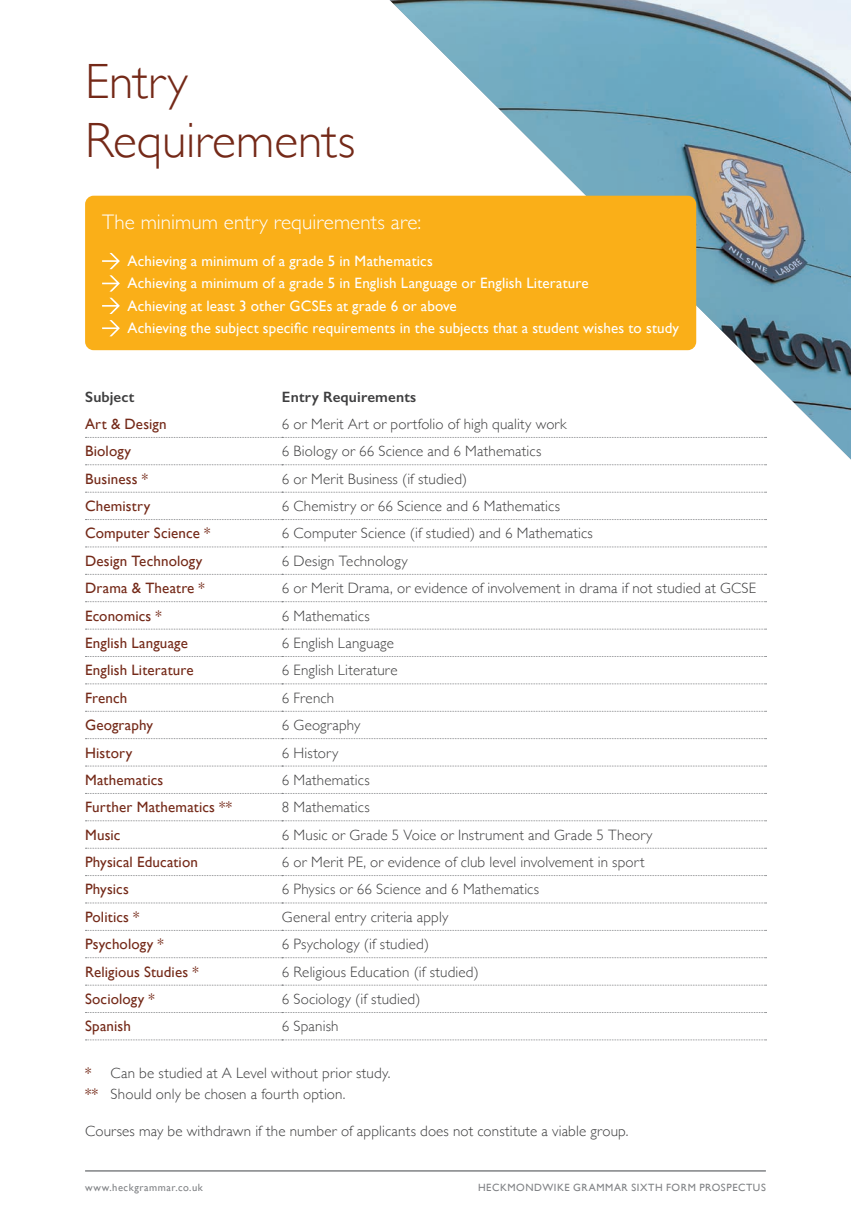
<style>
.page{position:relative;width:851px;height:1221px;background:#fff}
.page>*{position:absolute;margin:0;border:0;box-sizing:border-box;transform-origin:0 0}
.Heading{font:300 49.5px/59.4px "Gill Sans";color:#742918}
.Sub_Heading{font:300 21px "Gill Sans";letter-spacing:.005em;color:#fff}
.t1{font:300 15px/20.2px "Gill Sans";letter-spacing:.01em;color:#3e3e3f}
.t2{font:15px "Gill Sans";letter-spacing:.01em;color:#742918}
.White_Box{font:15px "Gill Sans";letter-spacing:.01em;color:#fff}
.t3{font:600 15px "Gill Sans";letter-spacing:.01em;color:#3e3e3f}
.t4{font:10.5px "Gill Sans";letter-spacing:.055em;color:#808285}
.s1{font-weight:400;color:#742918}
</style>
<div class="page">
<img style="left:389px;top:0;width:461px;height:459px">
<div style="left:85px;top:196px;width:611px;height:154px;background:#faaf18;border-radius:9px"></div>
<svg style="left:102px;top:253px;width:18px;height:16px"></svg>
<svg style="left:102px;top:275px;width:18px;height:16px"></svg>
<svg style="left:102px;top:298px;width:18px;height:16px"></svg>
<svg style="left:102px;top:320px;width:18px;height:16px"></svg>
<hr style="left:85px;top:1170px;width:680px;height:1px;background:#808285">
<svg style="left:85px;top:437px;width:681px;height:1px"></svg>
<svg style="left:85px;top:464px;width:681px;height:1px"></svg>
<svg style="left:85px;top:492px;width:681px;height:1px"></svg>
<svg style="left:85px;top:519px;width:681px;height:1px"></svg>
<svg style="left:85px;top:546px;width:681px;height:1px"></svg>
<svg style="left:85px;top:574px;width:681px;height:1px"></svg>
<svg style="left:85px;top:601px;width:681px;height:1px"></svg>
<svg style="left:85px;top:628px;width:681px;height:1px"></svg>
<svg style="left:85px;top:656px;width:681px;height:1px"></svg>
<svg style="left:85px;top:683px;width:681px;height:1px"></svg>
<svg style="left:85px;top:711px;width:681px;height:1px"></svg>
<svg style="left:85px;top:738px;width:681px;height:1px"></svg>
<svg style="left:85px;top:765px;width:681px;height:1px"></svg>
<svg style="left:85px;top:793px;width:681px;height:1px"></svg>
<svg style="left:85px;top:820px;width:681px;height:1px"></svg>
<svg style="left:85px;top:847px;width:681px;height:1px"></svg>
<svg style="left:85px;top:875px;width:681px;height:1px"></svg>
<svg style="left:85px;top:902px;width:681px;height:1px"></svg>
<svg style="left:85px;top:957px;width:681px;height:1px"></svg>
<svg style="left:85px;top:984px;width:681px;height:1px"></svg>
<svg style="left:85px;top:1012px;width:681px;height:1px"></svg>
<svg style="left:85px;top:1039px;width:681px;height:1px"></svg>
<p class="Heading" style="left:85px;top:50px;width:272px">Entry<br>Requirements</p>
<p class="Sub_Heading" style="left:102px;top:205px;width:320px">The minimum entry requirements are:</p>
<p class="White_Box" style="left:128px;top:252px;width:306px">Achieving a minimum of a grade 5 in Mathematics</p>
<p class="White_Box" style="left:128px;top:274px;width:462px">Achieving a minimum of a grade 5 in English Language or English Literature</p>
<p class="White_Box" style="left:128px;top:297px;width:330px">Achieving at least 3 other GCSEs at grade 6 or above</p>
<p class="White_Box" style="left:128px;top:319px;width:553px">Achieving the subject specific requirements in the subjects that a student wishes to study</p>
<p class="t3" style="left:85px;top:387px;width:51px">Subject</p>
<p class="t3" style="left:282px;top:387px;width:136px">Entry Requirements</p>
<p class="t2" style="left:85px;top:415px;width:83px">Art &amp; Design</p>
<p class="t1" style="left:282px;top:413px;width:286px">6 or Merit Art or portfolio of high quality work</p>
<p class="t2" style="left:85px;top:442px;width:47px">Biology</p>
<p class="t1" style="left:282px;top:440px;width:261px">6 Biology or 66 Science and 6 Mathematics</p>
<p class="t2" style="left:85px;top:470px;width:64px">Business *</p>
<p class="t1" style="left:282px;top:468px;width:187px">6 or Merit Business (if studied)</p>
<p class="t2" style="left:85px;top:497px;width:67px">Chemistry</p>
<p class="t1" style="left:282px;top:495px;width:279px">6 Chemistry or 66 Science and 6 Mathematics</p>
<p class="t2" style="left:85px;top:524px;width:127px">Computer Science *</p>
<p class="t1" style="left:282px;top:522px;width:312px">6 Computer Science (if studied) and 6 Mathematics</p>
<p class="t2" style="left:85px;top:552px;width:119px">Design Technology</p>
<p class="t1" style="left:282px;top:550px;width:127px">6 Design Technology</p>
<p class="t2" style="left:85px;top:579px;width:121px">Drama &amp; Theatre *</p>
<p class="t1" style="left:282px;top:577px;width:475px">6 or Merit Drama, or evidence of involvement in drama if not studied at GCSE</p>
<p class="t2" style="left:85px;top:606px;width:78px">Economics *</p>
<p class="t1" style="left:282px;top:605px;width:89px">6 Mathematics</p>
<p class="t2" style="left:85px;top:634px;width:104px">English Language</p>
<p class="t1" style="left:282px;top:632px;width:113px">6 English Language</p>
<p class="t2" style="left:85px;top:661px;width:110px">English Literature</p>
<p class="t1" style="left:282px;top:659px;width:117px">6 English Literature</p>
<p class="t2" style="left:85px;top:688px;width:44px">French</p>
<p class="t1" style="left:282px;top:687px;width:54px">6 French</p>
<p class="t2" style="left:85px;top:716px;width:70px">Geography</p>
<p class="t1" style="left:282px;top:714px;width:80px">6 Geography</p>
<p class="t2" style="left:85px;top:743px;width:49px">History</p>
<p class="t1" style="left:282px;top:741px;width:58px">6 History</p>
<p class="t2" style="left:85px;top:771px;width:80px">Mathematics</p>
<p class="t1" style="left:282px;top:769px;width:89px">6 Mathematics</p>
<p class="t2" style="left:85px;top:798px;width:148px">Further Mathematics **</p>
<p class="t1" style="left:282px;top:796px;width:89px">8 Mathematics</p>
<p class="t2" style="left:85px;top:825px;width:37px">Music</p>
<p class="t1" style="left:282px;top:823px;width:372px">6 Music or Grade 5 Voice or Instrument and Grade 5 Theory</p>
<p class="t2" style="left:85px;top:853px;width:114px">Physical Education</p>
<p class="t1" style="left:282px;top:851px;width:364px">6 or Merit PE, or evidence of club level involvement in sport</p>
<p class="t2" style="left:85px;top:880px;width:45px">Physics</p>
<p class="t1" style="left:282px;top:878px;width:259px">6 Physics or 66 Science and 6 Mathematics</p>
<p class="t2" style="left:85px;top:907px;width:56px">Politics *</p>
<p class="t1" style="left:282px;top:906px;width:168px">General entry criteria apply</p>
<p class="t2" style="left:85px;top:935px;width:80px">Psychology *</p>
<p class="t1" style="left:282px;top:933px;width:149px">6 Psychology (if studied)</p>
<p class="t2" style="left:85px;top:962px;width:115px">Religious Studies *</p>
<p class="t1" style="left:282px;top:960px;width:198px">6 Religious Education (if studied)</p>
<p class="t2" style="left:85px;top:990px;width:71px">Sociology *</p>
<p class="t1" style="left:282px;top:988px;width:140px">6 Sociology (if studied)</p>
<p class="t2" style="left:85px;top:1017px;width:47px">Spanish</p>
<p class="t1" style="left:282px;top:1015px;width:58px">6 Spanish</p>
<p class="t1" style="left:85px;top:1062px;width:307px"><span class="s1">*</span> Can be studied at A Level without prior study. <span class="s1">**</span> Should only be chosen a fourth option.</p>
<p class="t1" style="left:85px;top:1120px;width:545px">Courses may be withdrawn if the number of applicants does not constitute a viable group.</p>
<p class="t4" style="left:85px;top:1181px;width:119px">www.heckgrammar.co.uk</p>
<p class="t4" style="left:478px;top:1181px;width:289px">HECKMONDWIKE GRAMMAR SIXTH FORM PROSPECTUS</p>
</div>
